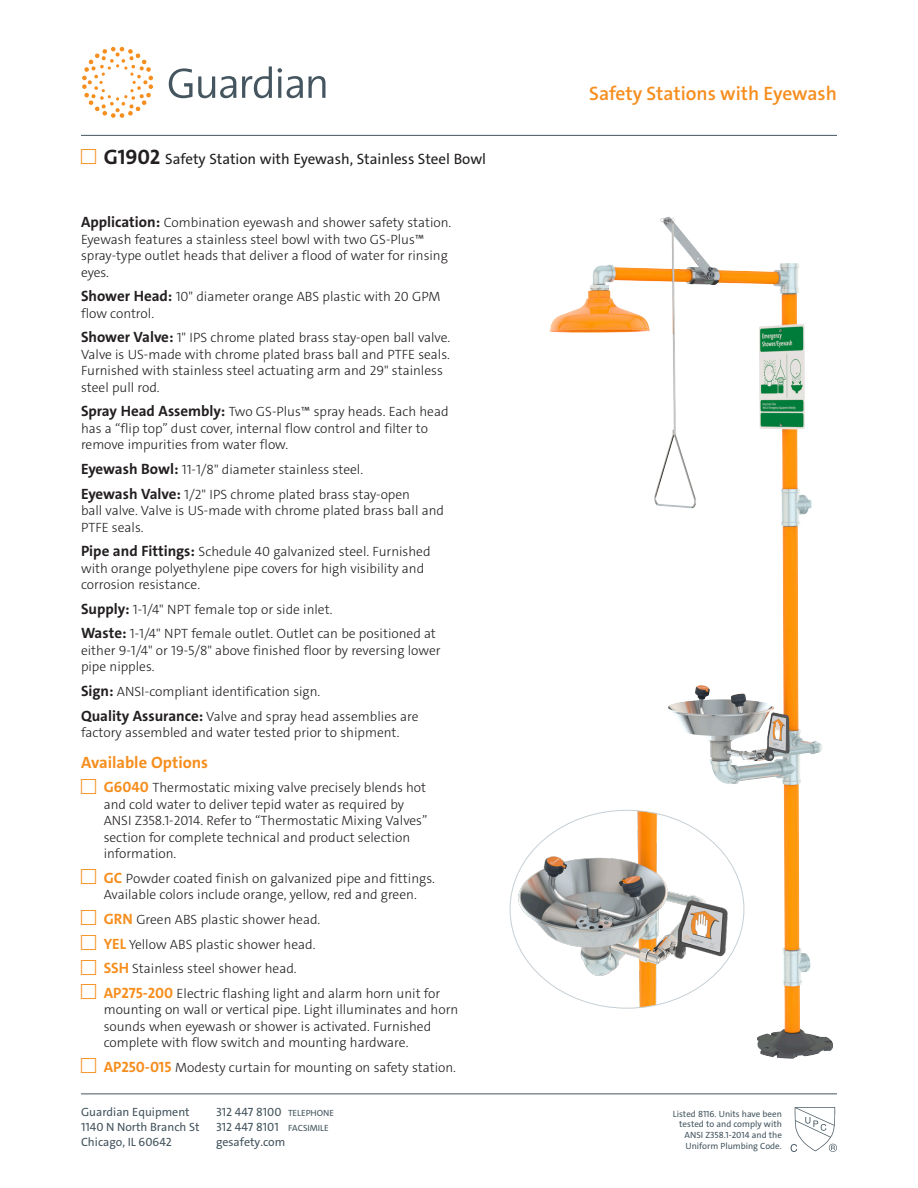
<style>
.page{position:relative;width:918px;height:1188px;background:#fff}
.page>*{position:absolute;margin:0;border:0;box-sizing:border-box;transform-origin:0 0}
.t1{font:600 19.5px "The Sans C4 s";color:#f68e1e}
.Body{font:700 16.5px "The Sans C4 s";color:#f68e1e}
.t2{font:15px "The Sans C4 s";color:#231f20}
.Body-2{font:300 13.5px/16.5px "The Sans C4 s";color:#231f20}
.t3{font:12px "The Sans C4 s";color:#45555f}
.t4{font:9px/10.8px "The Sans C4 s";color:#45555f;text-align:right}
.s1{font-weight:700;font-size:21px}
.s2{font-weight:700;font-size:15px}
.s3{font-weight:700;font-size:15px;color:#f68e1e}
.s4{font-size:9px}
</style>
<div class="page">
<hr style="left:81px;top:1094px;width:756px;height:1px;background:#45555f">
<svg style="left:242px;top:66px;width:30px;height:32px"></svg>
<svg style="left:278px;top:68px;width:25px;height:30px"></svg>
<svg style="left:309px;top:76px;width:16px;height:22px"></svg>
<svg style="left:169px;top:68px;width:67px;height:30px"></svg>
<svg style="left:82px;top:47px;width:71px;height:71px"></svg>
<hr style="left:81px;top:135px;width:756px;height:1px;background:#45555f">
<svg style="left:791px;top:1107px;width:46px;height:45px"></svg>
<img style="left:549px;top:216px;width:284px;height:843px">
<img style="left:510px;top:810px;width:234px;height:198px">
<p class="t2" style="left:104px;top:149px;width:384px"><span class="s1">G1902</span> Safety Station with Eyewash, Stainless Steel Bowl</p>
<p class="Body-2" style="left:81px;top:214px;width:372px"><span class="s2">Application:</span> Combination eyewash and shower safety station.<br>Eyewash features a stainless steel bowl with two GS-Plus™ spray-type outlet heads that deliver a flood of water for rinsing eyes.</p>
<p class="Body-2" style="left:81px;top:288px;width:361px"><span class="s2">Shower Head:</span> 10" diameter orange ABS plastic with 20 GPM flow control.</p>
<p class="Body-2" style="left:81px;top:330px;width:371px"><span class="s2">Shower Valve:</span> 1" IPS chrome plated brass stay-open ball valve.<br>Valve is US-made with chrome plated brass ball and PTFE seals.<br>Furnished with stainless steel actuating arm and 29" stainless steel pull rod.</p>
<p class="Body-2" style="left:81px;top:404px;width:369px"><span class="s2">Spray Head Assembly:</span> Two GS-Plus™ spray heads. Each head has a “flip top” dust cover, internal flow control and filter to remove impurities from water flow.</p>
<p class="Body-2" style="left:81px;top:461px;width:284px"><span class="s2">Eyewash Bowl:</span> 11-1/8" diameter stainless steel.</p>
<p class="Body-2" style="left:81px;top:486px;width:365px"><span class="s2">Eyewash Valve:</span> 1/2" IPS chrome plated brass stay-open<br>ball valve. Valve is US-made with chrome plated brass ball and<br>PTFE seals.</p>
<p class="Body-2" style="left:81px;top:543px;width:351px"><span class="s2">Pipe and Fittings:</span> Schedule 40 galvanized steel. Furnished with orange polyethylene pipe covers for high visibility and corrosion resistance.</p>
<p class="Body-2" style="left:81px;top:601px;width:253px"><span class="s2">Supply:</span> 1-1/4" NPT female top or side inlet.</p>
<p class="Body-2" style="left:81px;top:626px;width:361px"><span class="s2">Waste:</span> 1-1/4" NPT female outlet. Outlet can be positioned at either 9-1/4" or 19-5/8" above finished floor by reversing lower pipe nipples.</p>
<p class="Body-2" style="left:81px;top:683px;width:241px"><span class="s2">Sign:</span> ANSI-compliant identification sign.</p>
<p class="Body-2" style="left:81px;top:708px;width:339px"><span class="s2">Quality Assurance:</span> Valve and spray head assemblies are factory assembled and water tested prior to shipment.</p>
<p class="Body" style="left:81px;top:752px;width:129px">Available Options</p>
<p class="Body-2" style="left:104px;top:780px;width:325px"><span class="s3">G6040</span> Thermostatic mixing valve precisely blends hot and cold water to deliver tepid water as required by ANSI Z358.1-2014. Refer to “Thermostatic Mixing Valves” section for complete technical and product selection information.</p>
<p class="Body-2" style="left:104px;top:870px;width:333px"><span class="s3">GC</span> Powder coated finish on galvanized pipe and fittings.<br>Available colors include orange, yellow, red and green.</p>
<p class="Body-2" style="left:104px;top:911px;width:218px"><span class="s3">GRN</span> Green ABS plastic shower head.</p>
<p class="Body-2" style="left:104px;top:936px;width:213px"><span class="s3">YEL</span> Yellow ABS plastic shower head.</p>
<p class="Body-2" style="left:104px;top:960px;width:195px"><span class="s3">SSH</span> Stainless steel shower head.</p>
<p class="Body-2" style="left:104px;top:985px;width:356px"><span class="s3">AP275-200</span> Electric flashing light and alarm horn unit for mounting on wall or vertical pipe. Light illuminates and horn sounds when eyewash or shower is activated. Furnished complete with flow switch and mounting hardware.</p>
<p class="Body-2" style="left:104px;top:1059px;width:354px"><span class="s3">AP250-015</span> Modesty curtain for mounting on safety station.</p>
<p class="t3" style="left:81px;top:1104px;width:110px">Guardian Equipment</p>
<p class="t3" style="left:216px;top:1104px;width:120px">312 447 8100 <span class="s4">TELEPHONE</span></p>
<p class="t3" style="left:81px;top:1119px;width:120px">1140 N North Branch St</p>
<p class="t3" style="left:216px;top:1119px;width:114px">312 447 8101 <span class="s4">FACSIMILE</span></p>
<p class="t3" style="left:81px;top:1134px;width:93px">Chicago, IL 60642</p>
<p class="t3" style="left:216px;top:1134px;width:71px">gesafety.com</p>
<h1 class="t1" style="left:589px;top:81px;width:249px">Safety Stations with Eyewash</h1>
<p class="t4" style="left:673px;top:1108px;width:110px">Listed 8116. Units have been tested to and comply with<br>ANSI Z358.1-2014 and the<br>Uniform Plumbing Code.</p>
</div>
